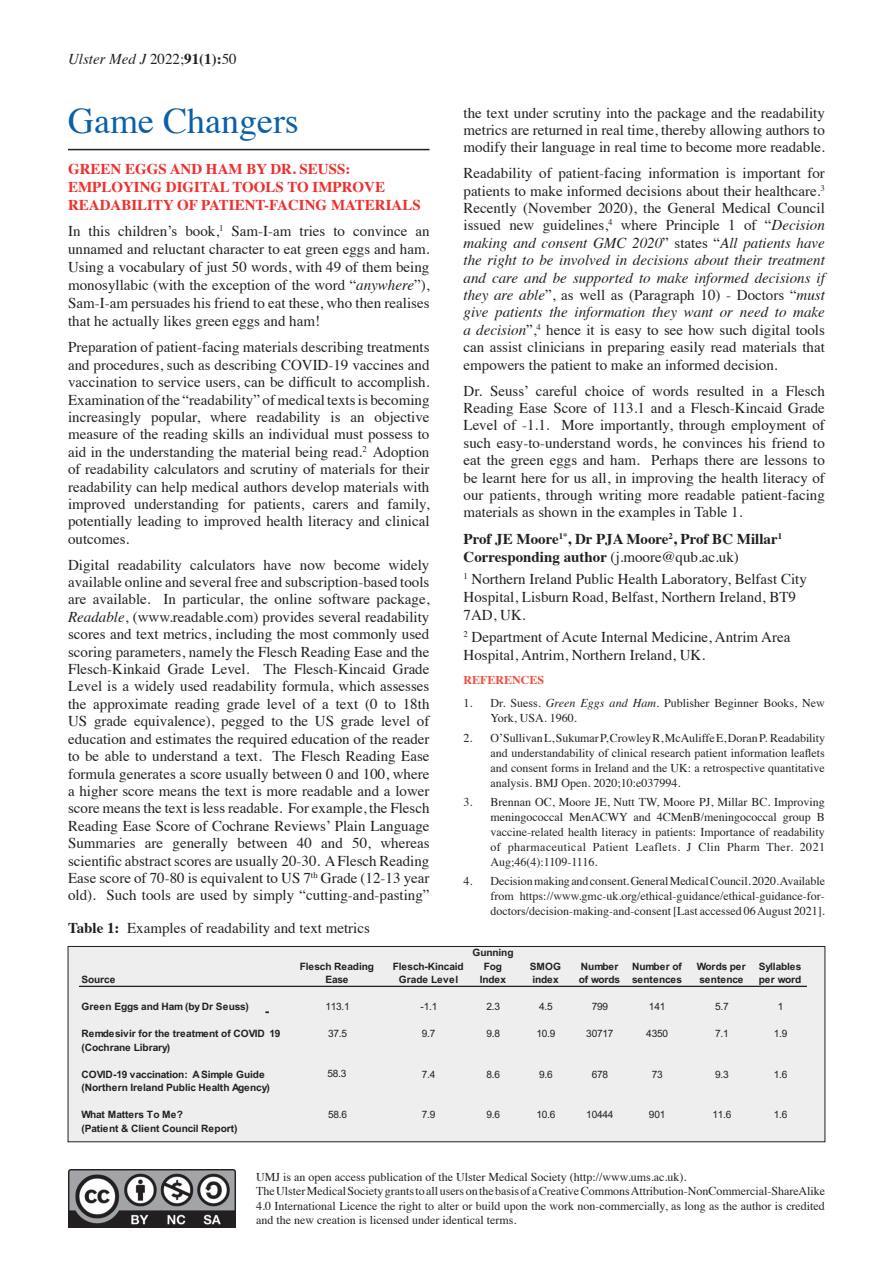
<style>
.page{position:relative;width:893px;height:1263px;background:#fff}
.page>*{position:absolute;margin:0;border:0;box-sizing:border-box;transform-origin:0 0}
.t1{font:36px "Times";color:#0a60a9}
.t2{font:15px/17.4px "Times";color:#231f20;text-align:justify}
.t3{font:700 15px/18px "Times";color:#ee2f2d}
.t4{font:700 15px/18px "Times";color:#231f20}
.t5{font:italic 15px "Times";color:#231f20}
.t6{font:12px/15px "Times";color:#231f20;text-align:justify}
.t7{font:700 12px "Times";color:#ed4f42}
.t8{font:700 10.05px/13.5px "Arial";letter-spacing:-.015em;color:#231f20}
.t9{font:10.05px "Arial";letter-spacing:-.025em;color:#231f20}
.s1{font-style:normal}
.s2{font-weight:700;font-style:normal}
.s3{font-style:italic}
.s4{font-weight:700}
.s5{font-weight:400}
</style>
<div class="page">
<img style="left:68px;top:1169px;width:167px;height:59px">
<hr style="left:68px;top:149px;width:361px;height:1px;background:#231f20">
<div style="left:68px;top:946px;width:757px;height:196px;background:#eeeeef"></div>
<hr style="left:80px;top:946px;width:727px;height:1px;background:#231f20">
<hr style="left:79px;top:986px;width:728px;height:1px;background:#231f20">
<p class="t5" style="left:68px;top:46px;width:170px">Ulster Med J <span class="s1">2022;</span><span class="s2">91(1):</span><span class="s1">50</span></p>
<h1 class="t1" style="left:68px;top:88px;width:232px">Game Changers</h1>
<p class="t3" style="left:68px;top:158px;width:354px">GREEN EGGS AND HAM BY DR. SEUSS:<br>EMPLOYING DIGITAL TOOLS TO IMPROVE<br>READABILITY OF PATIENT-FACING MATERIALS</p>
<p class="t2" style="left:68px;top:221px;width:363px;line-height:18px">In this children’s book,<sup>1</sup> Sam-I-am tries to convince an unnamed and reluctant character to eat green eggs and ham.<br>Using a vocabulary of just 50 words, with 49 of them being monosyllabic (with the exception of the word “<span class="s3">anywhere</span>”), Sam-I-am persuades his friend to eat these, who then realises that he actually likes green eggs and ham!</p>
<p class="t2" style="left:68px;top:337px;width:363px">Preparation of patient-facing materials describing treatments and procedures, such as describing COVID-19 vaccines and vaccination to service users, can be difficult to accomplish.<br>Examination of the “readability” of medical texts is becoming increasingly popular, where readability is an objective measure of the reading skills an individual must possess to aid in the understanding the material being read.<sup>2</sup> Adoption of readability calculators and scrutiny of materials for their readability can help medical authors develop materials with improved understanding for patients, carers and family, potentially leading to improved health literacy and clinical outcomes.</p>
<p class="t2" style="left:68px;top:555px;width:363px">Digital readability calculators have now become widely available online and several free and subscription-based tools are available. In particular, the online software package, <span class="s3">Readable</span>, (www.readable.com) provides several readability scores and text metrics, including the most commonly used scoring parameters, namely the Flesch Reading Ease and the Flesch-Kinkaid Grade Level. The Flesch-Kincaid Grade Level is a widely used readability formula, which assesses the approximate reading grade level of a text (0 to 18th US grade equivalence), pegged to the US grade level of education and estimates the required education of the reader to be able to understand a text. The Flesch Reading Ease formula generates a score usually between 0 and 100, where a higher score means the text is more readable and a lower score means the text is less readable. For example, the Flesch Reading Ease Score of Cochrane Reviews’ Plain Language Summaries are generally between 40 and 50, whereas scientific abstract scores are usually 20-30. A Flesch Reading Ease score of 70-80 is equivalent to US 7<sup>th</sup> Grade (12-13 year old). Such tools are used by simply “cutting-and-pasting”</p>
<p class="t2" style="left:68px;top:918px;width:303px"><span class="s4">Table 1:</span> Examples of readability and text metrics</p>
<p class="t2" style="left:463px;top:103px;width:363px">the text under scrutiny into the package and the readability metrics are returned in real time, thereby allowing authors to modify their language in real time to become more readable.</p>
<p class="t2" style="left:463px;top:163px;width:363px">Readability of patient-facing information is important for patients to make informed decisions about their healthcare.<sup>3<br></sup>Recently (November 2020), the General Medical Council issued new guidelines,<sup>4</sup> where Principle 1 of “<span class="s3">Decision making and consent GMC 2020</span>” states “<span class="s3">All patients have the right to be involved in decisions about their treatment and care and be supported to make informed decisions if they are able</span>”, as well as (Paragraph 10) - Doctors “<span class="s3">must give patients the information they want or need to make a decision</span>”,<sup>4</sup> hence it is easy to see how such digital tools can assist clinicians in preparing easily read materials that empowers the patient to make an informed decision.</p>
<p class="t2" style="left:463px;top:381px;width:363px">Dr. Seuss’ careful choice of words resulted in a Flesch Reading Ease Score of 113.1 and a Flesch-Kincaid Grade Level of -1.1. More importantly, through employment of such easy-to-understand words, he convinces his friend to eat the green eggs and ham. Perhaps there are lessons to be learnt here for us all, in improving the health literacy of our patients, through writing more readable patient-facing materials as shown in the examples in Table 1.</p>
<p class="t4" style="left:463px;top:528px;width:320px">Prof JE Moore<sup>1*</sup>, Dr PJA Moore<sup>2</sup>, Prof BC Millar<sup>1<br></sup>Corresponding author <span class="s5">(j.moore@qub.ac.uk)</span></p>
<p class="t2" style="left:463px;top:569px;width:345px;line-height:18px;text-align:left"><sup>1</sup> Northern Ireland Public Health Laboratory, Belfast City<br>Hospital, Lisburn Road, Belfast, Northern Ireland, BT9<br>7AD, UK.</p>
<p class="t2" style="left:463px;top:627px;width:328px;line-height:18px"><sup>2</sup> Department of Acute Internal Medicine, Antrim Area<br>Hospital, Antrim, Northern Ireland, UK.</p>
<p class="t7" style="left:463px;top:668px;width:82px">REFERENCES</p>
<p class="t6" style="left:490px;top:695px;width:336px;text-indent:-27px">1. Dr. Suess. <span class="s3">Green Eggs and Ham.</span> Publisher Beginner Books, New<br>York, USA. 1960.</p>
<p class="t6" style="left:490px;top:729px;width:336px;text-indent:-27px">2. O’Sullivan L, Sukumar P, Crowley R, McAuliffe E, Doran P. Readability and understandability of clinical research patient information leaflets and consent forms in Ireland and the UK: a retrospective quantitative analysis. BMJ Open. 2020;10:e037994.</p>
<p class="t6" style="left:490px;top:793px;width:336px;text-indent:-27px">3. Brennan OC, Moore JE, Nutt TW, Moore PJ, Millar BC. Improving meningococcal MenACWY and 4CMenB/meningococcal group B vaccine-related health literacy in patients: Importance of readability of pharmaceutical Patient Leaflets. J Clin Pharm Ther. 2021<br>Aug;46(4):1109-1116.</p>
<p class="t6" style="left:490px;top:873px;width:336px;text-indent:-27px">4. Decision making and consent. General Medical Council. 2020. Available from https://www.gmc-uk.org/ethical-guidance/ethical-guidance-for&shy;doctors/decision-making-and-consent [Last accessed 06 August 2021].</p>
<p class="t8" style="left:81px;top:973px;width:35px">Source</p>
<p class="t8" style="left:300px;top:959px;width:76px;text-align:center">Flesch Reading<br>Ease</p>
<p class="t8" style="left:393px;top:959px;width:72px;text-align:center">Flesch-Kincaid<br>Grade Level</p>
<p class="t8" style="left:472px;top:946px;width:43px;text-align:center">Gunning<br>Fog<br>Index</p>
<p class="t8" style="left:530px;top:959px;width:33px">SMOG index</p>
<p class="t8" style="left:579px;top:959px;width:43px">Number of words</p>
<p class="t8" style="left:632px;top:959px;width:52px">Number of sentences</p>
<p class="t8" style="left:697px;top:959px;width:51px">Words per sentence</p>
<p class="t8" style="left:759px;top:959px;width:44px">Syllables per word</p>
<p class="t8" style="left:81px;top:1000px;width:169px">Green Eggs and Ham (by Dr Seuss)</p>
<p class="t9" style="left:325px;top:1000px;width:26px">113.1</p>
<p class="t9" style="left:420px;top:1000px;width:19px">-1.1</p>
<p class="t9" style="left:486px;top:1000px;width:15px">2.3</p>
<p class="t9" style="left:539px;top:1000px;width:15px">4.5</p>
<p class="t9" style="left:592px;top:1000px;width:18px">799</p>
<p class="t9" style="left:649px;top:1000px;width:18px">141</p>
<p class="t9" style="left:715px;top:1000px;width:15px">5.7</p>
<p class="t9" style="left:778px;top:1000px;width:7px">1</p>
<p class="t8" style="left:81px;top:1027px;width:201px">Remdesivir for the treatment of COVID 19</p>
<p class="t9" style="left:328px;top:1027px;width:21px">37.5</p>
<p class="t9" style="left:422px;top:1027px;width:15px">9.7</p>
<p class="t9" style="left:486px;top:1027px;width:15px">9.8</p>
<p class="t9" style="left:536px;top:1027px;width:21px">10.9</p>
<p class="t9" style="left:586px;top:1027px;width:29px">30717</p>
<p class="t9" style="left:646px;top:1027px;width:23px">4350</p>
<p class="t9" style="left:715px;top:1027px;width:15px">7.1</p>
<p class="t9" style="left:774px;top:1027px;width:15px">1.9</p>
<p class="t8" style="left:81px;top:1040px;width:90px">(Cochrane Library)</p>
<p class="t8" style="left:81px;top:1067px;width:185px">COVID-19 vaccination: A Simple Guide</p>
<p class="t9" style="left:327px;top:1066px;width:21px">58.3</p>
<p class="t9" style="left:422px;top:1067px;width:15px">7.4</p>
<p class="t9" style="left:486px;top:1067px;width:15px">8.6</p>
<p class="t9" style="left:539px;top:1067px;width:15px">9.6</p>
<p class="t9" style="left:592px;top:1067px;width:18px">678</p>
<p class="t9" style="left:652px;top:1067px;width:13px">73</p>
<p class="t9" style="left:715px;top:1067px;width:15px">9.3</p>
<p class="t9" style="left:774px;top:1067px;width:15px">1.6</p>
<p class="t8" style="left:81px;top:1081px;width:190px">(Northern Ireland Public Health Agency)</p>
<p class="t8" style="left:81px;top:1108px;width:103px">What Matters To Me?</p>
<p class="t9" style="left:328px;top:1107px;width:21px">58.6</p>
<p class="t9" style="left:422px;top:1107px;width:15px">7.9</p>
<p class="t9" style="left:486px;top:1107px;width:15px">9.6</p>
<p class="t9" style="left:536px;top:1107px;width:21px">10.6</p>
<p class="t9" style="left:586px;top:1107px;width:29px">10444</p>
<p class="t9" style="left:649px;top:1107px;width:18px">901</p>
<p class="t9" style="left:712px;top:1107px;width:21px">11.6</p>
<p class="t9" style="left:774px;top:1107px;width:15px">1.6</p>
<p class="t8" style="left:81px;top:1121px;width:158px">(Patient &amp; Client Council Report)</p>
<p class="t6" style="left:256px;top:1168px;width:570px;line-height:14.4px;text-align:left">UMJ is an open access publication of the Ulster Medical Society (http://www.ums.ac.uk).<br>The Ulster Medical Society grants to all users on the basis of a Creative Commons Attribution-NonCommercial-ShareAlike 4.0 International Licence the right to alter or build upon the work non-commercially, as long as the author is credited and the new creation is licensed under identical terms.</p>
</div>
